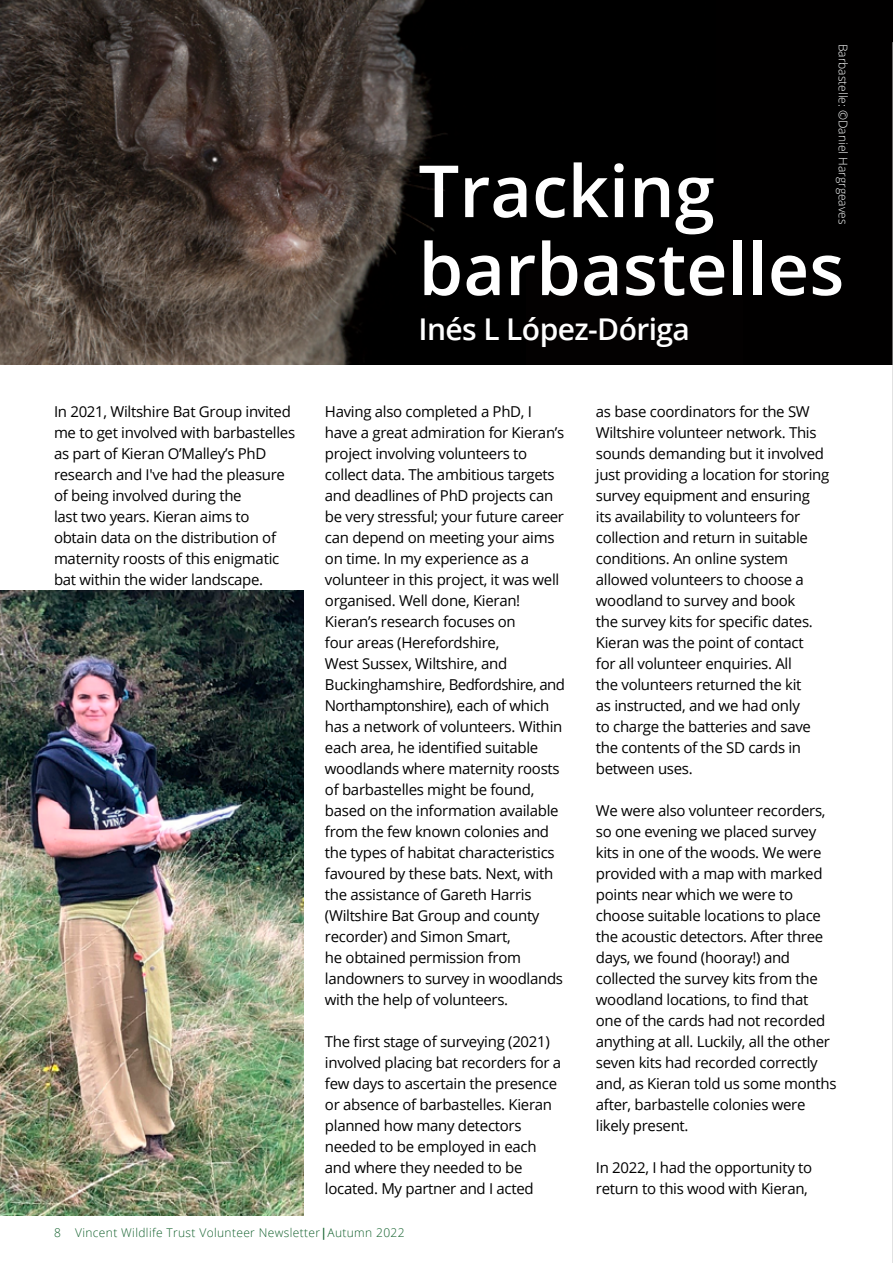
<style>
.page{position:relative;width:893px;height:1263px;background:#fff}
.page>*{position:absolute;margin:0;border:0;box-sizing:border-box;transform-origin:0 0}
.t1{font:600 72px/78px "Open Sans";color:#fff}
.t2{font:600 30px "Open Sans";letter-spacing:-.02em;color:#fff}
.t3{font:15px/21px "Open Sans";letter-spacing:-.02em;color:#000}
.t4{font:300 12px "Open Sans";letter-spacing:.03em;color:#13612d}
.t5{font:300 12px "Open Sans";color:#fff}
.s1{font-weight:600}
</style>
<div class="page">
<div style="left:0;top:0;width:892px;height:364px;background:#010000"></div>
<img style="left:0;top:590px;width:304px;height:625px">
<img style="left:0;top:0;width:526px;height:364px">
<hr style="left:892px;top:42px;width:1px;height:1221px;background:#c6c6c6">
<div style="left:526px;top:270px;width:216px;height:95px;background:#030101"></div>
<p class="t5" style="left:851px;top:44px;width:182px;rotate:90deg">Barbastelle: ©Daniel Hargrgeaves</p>
<h1 class="t1" style="left:418px;top:150px;width:427px">Tracking barbastelles</h1>
<h2 class="t2" style="left:418px;top:309px;width:273px">Inés L López-Dóriga</h2>
<p class="t3" style="left:54px;top:400px;width:243px">In 2021, Wiltshire Bat Group invited me to get involved with barbastelles as part of Kieran O’Malley’s PhD research and I've had the pleasure of being involved during the<br>last two years. Kieran aims to obtain data on the distribution of maternity roosts of this enigmatic bat within the wider landscape.</p>
<p class="t3" style="left:325px;top:400px;width:242px">Having also completed a PhD, I have a great admiration for Kieran’s project involving volunteers to collect data. The ambitious targets and deadlines of PhD projects can be very stressful; your future career can depend on meeting your aims on time. In my experience as a volunteer in this project, it was well organised. Well done, Kieran!<br>Kieran’s research focuses on<br>four areas (Herefordshire,<br>West Sussex, Wiltshire, and<br>Buckinghamshire, Bedfordshire, and<br>Northamptonshire), each of which has a network of volunteers. Within each area, he identified suitable woodlands where maternity roosts of barbastelles might be found, based on the information available from the few known colonies and the types of habitat characteristics favoured by these bats. Next, with the assistance of Gareth Harris (Wiltshire Bat Group and county recorder) and Simon Smart,<br>he obtained permission from landowners to survey in woodlands with the help of volunteers.</p>
<p class="t3" style="left:325px;top:1030px;width:238px">The first stage of surveying (2021) involved placing bat recorders for a few days to ascertain the presence or absence of barbastelles. Kieran planned how many detectors needed to be employed in each and where they needed to be located. My partner and I acted</p>
<p class="t4" style="left:54px;top:1224px;width:352px">8 Vincent Wildlife Trust Volunteer Newsletter<span class="s1">|</span>Autumn 2022</p>
<p class="t3" style="left:596px;top:400px;width:235px">as base coordinators for the SW<br>Wiltshire volunteer network. This sounds demanding but it involved just providing a location for storing survey equipment and ensuring its availability to volunteers for collection and return in suitable conditions. An online system allowed volunteers to choose a woodland to survey and book<br>the survey kits for specific dates.<br>Kieran was the point of contact<br>for all volunteer enquiries. All<br>the volunteers returned the kit<br>as instructed, and we had only<br>to charge the batteries and save the contents of the SD cards in between uses.</p>
<p class="t3" style="left:596px;top:799px;width:242px">We were also volunteer recorders, so one evening we placed survey kits in one of the woods. We were provided with a map with marked points near which we were to choose suitable locations to place the acoustic detectors. After three days, we found (hooray!) and collected the survey kits from the woodland locations, to find that one of the cards had not recorded anything at all. Luckily, all the other seven kits had recorded correctly and, as Kieran told us some months after, barbastelle colonies were likely present.</p>
<p class="t3" style="left:596px;top:1156px;width:218px">In 2022, I had the opportunity to return to this wood with Kieran,</p>
</div>
